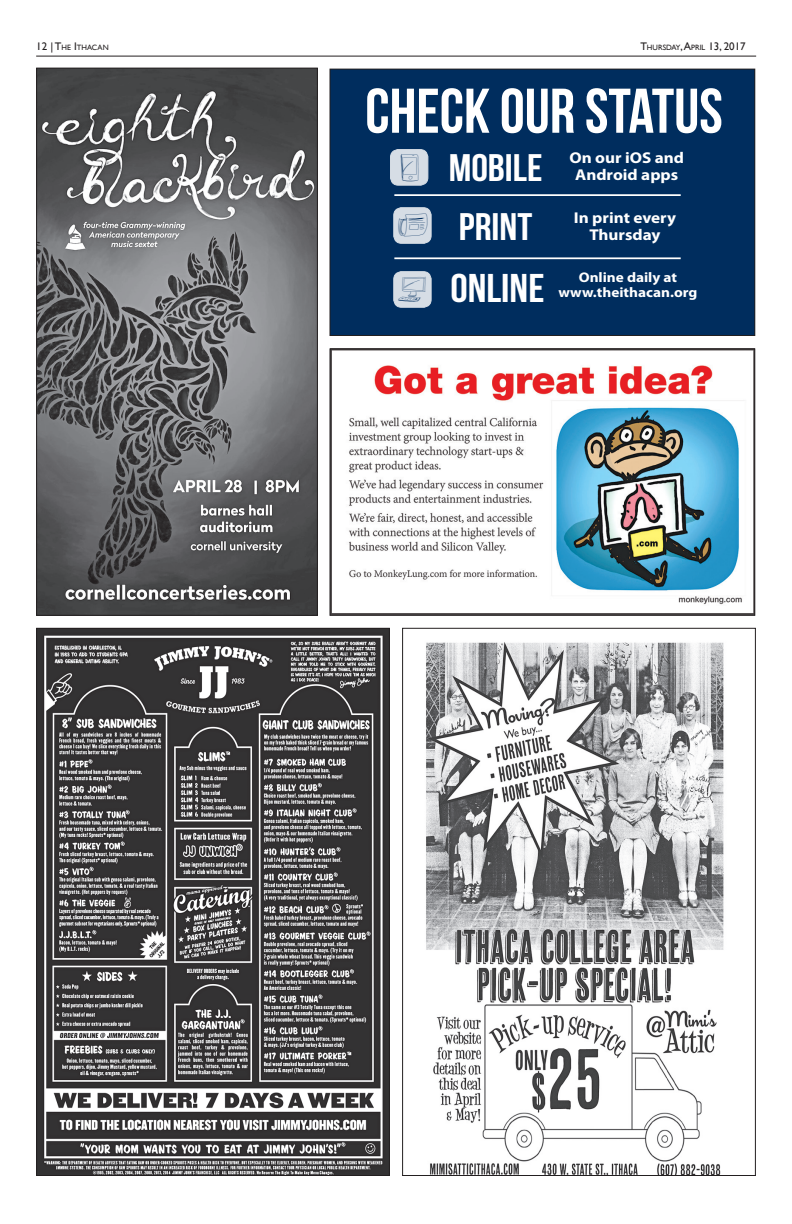
<style>
.page{position:relative;width:792px;height:1224px;background:#fff}
.page>*{position:absolute;margin:0;border:0;box-sizing:border-box;transform-origin:0 0}
.t1{font:63px "Bebas Neue";color:#fff}
.t2{font:40.1px "Bebas Neue";color:#fff;scale:1.09 1}
.t3{font:38.4px "Bebas Neue";color:#fff;scale:1.09 1}
.t4{font:36.6px "Sketch Icons";color:#002d5e;scale:1.09 1}
.t5{font:700 15.7px/17.4px "Myriad Pro";color:#fff;text-align:center;scale:1.09 1}
.t6{font:700 14px/15.7px "Myriad Pro";color:#fff;text-align:center;scale:1.09 1}
.t7{font:7.7px "Gill Sans";color:#231f20}
.s1{font-size:11px}
</style>
<div class="page">
<hr style="left:36px;top:56px;width:720px;height:1px;background:#231f20">
<img style="left:38px;top:70px;width:278px;height:544px">
<div style="left:36px;top:68px;width:282px;height:548px;border:1px solid #231f20"></div>
<img style="left:332px;top:350px;width:421px;height:264px">
<div style="left:330px;top:348px;width:425px;height:268px;border:1px solid #231f20"></div>
<div style="left:330px;top:69px;width:425px;height:267px;background:#002d5e"></div>
<div style="left:330px;top:69px;width:425px;height:267px;border:1px solid #231f20"></div>
<img style="left:426px;top:642px;width:298px;height:532px">
<img style="left:38px;top:630px;width:350px;height:544px">
<div style="left:391px;top:150px;width:37px;height:35px;background:#d6dde5;border-radius:8px"></div>
<div style="left:390px;top:149px;width:38px;height:37px;border:1px solid #fff;border-radius:8px"></div>
<hr style="left:394px;top:257px;width:287px;height:2px;background:#fff">
<hr style="left:394px;top:194px;width:287px;height:2px;background:#fff">
<div style="left:394px;top:272px;width:37px;height:35px;background:#d6dde5;border-radius:8px"></div>
<div style="left:393px;top:271px;width:38px;height:37px;border:1px solid #fff;border-radius:8px"></div>
<div style="left:394px;top:208px;width:37px;height:35px;background:#d6dde5;border-radius:8px"></div>
<div style="left:393px;top:207px;width:38px;height:37px;border:1px solid #fff;border-radius:8px"></div>
<p class="t7" style="left:36px;top:42px;width:74px"><span class="s1">12 | T</span>HE <span class="s1">I</span>THACAN</p>
<p class="t7" style="left:640px;top:42px;width:107px"><span class="s1">T</span>HURSDAY<span class="s1">, A</span>PRIL <span class="s1">13, 2017</span></p>
<h1 class="t1" style="left:365px;top:76px;width:359px">CHECK OUR STATUS</h1>
<h3 class="t3" style="left:449px;top:147px;width:88px">MOBILE</h3>
<p class="t5" style="left:569px;top:148px;width:107px">On our iOS and<br>Android apps</p>
<h3 class="t4" style="left:396px;top:273px;width:32px">●</h3>
<h3 class="t3" style="left:459px;top:205px;width:69px">PRINT</h3>
<h2 class="t2" style="left:450px;top:266px;width:88px">ONLINE</h2>
<p class="t5" style="left:574px;top:208px;width:95px">In print every<br>Thursday</p>
<p class="t6" style="left:558px;top:269px;width:129px">Online daily at www.theithacan.org</p>
</div>
